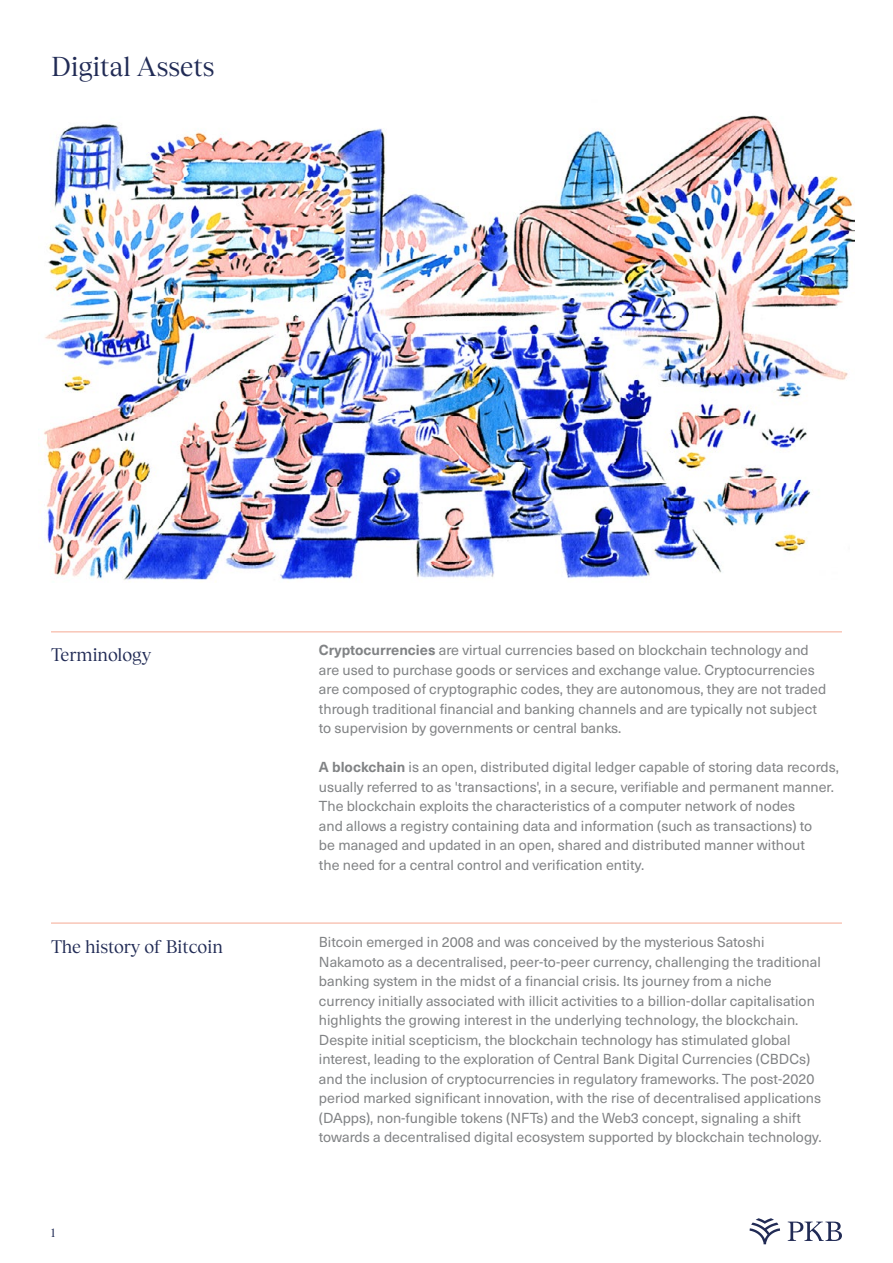
<style>
.page{position:relative;width:893px;height:1263px;background:#fff}
.page>*{position:absolute;margin:0;border:0;box-sizing:border-box;transform-origin:0 0}
.t1{font:27px "Tobias";color:#212b55}
.t2{font:18px "Tobias";letter-spacing:-.005em;color:#212b55}
.t3{font:14.25px/19.5px "Neue Haas Unica W1 G";color:#818385}
.t4{font:12px "Tobias";color:#212b55}
.s1{font-weight:700}
</style>
<div class="page">
<hr style="left:51px;top:631px;width:791px;height:1px;background:#f5a994">
<hr style="left:51px;top:923px;width:791px;height:1px;background:#f5a994">
<img style="left:44px;top:115px;width:810px;height:467px">
<svg style="left:788px;top:1221px;width:54px;height:20px"></svg>
<svg style="left:750px;top:1218px;width:30px;height:26px"></svg>
<h1 class="t1" style="left:51px;top:46px;width:165px">Digital Assets</h1>
<p class="t2" style="left:51px;top:641px;width:102px">Terminology</p>
<p class="t2" style="left:51px;top:932px;width:173px">The history of Bitcoin</p>
<p class="t4" style="left:51px;top:1223px;width:6px">1</p>
<p class="t3" style="left:319px;top:640px;width:509px"><span class="s1">Cryptocurrencies</span> are virtual currencies based on blockchain technology and are used to purchase goods or services and exchange value. Cryptocurrencies are composed of cryptographic codes, they are autonomous, they are not traded through traditional financial and banking channels and are typically not subject to supervision by governments or central banks.</p>
<p class="t3" style="left:319px;top:757px;width:522px"><span class="s1">A blockchain</span> is an open, distributed digital ledger capable of storing data records, usually referred to as 'transactions', in a secure, verifiable and permanent manner.<br>The blockchain exploits the characteristics of a computer network of nodes<br>and allows a registry containing data and information (such as transactions) to<br>be managed and updated in an open, shared and distributed manner without<br>the need for a central control and verification entity.</p>
<p class="t3" style="left:319px;top:931px;width:504px">Bitcoin emerged in 2008 and was conceived by the mysterious Satoshi Nakamoto as a decentralised, peer-to-peer currency, challenging the traditional banking system in the midst of a financial crisis. Its journey from a niche currency initially associated with illicit activities to a billion-dollar capitalisation highlights the growing interest in the underlying technology, the blockchain.<br>Despite initial scepticism, the blockchain technology has stimulated global interest, leading to the exploration of Central Bank Digital Currencies (CBDCs) and the inclusion of cryptocurrencies in regulatory frameworks. The post-2020 period marked significant innovation, with the rise of decentralised applications (DApps), non-fungible tokens (NFTs) and the Web3 concept, signaling a shift towards a decentralised digital ecosystem supported by blockchain technology.</p>
</div>
